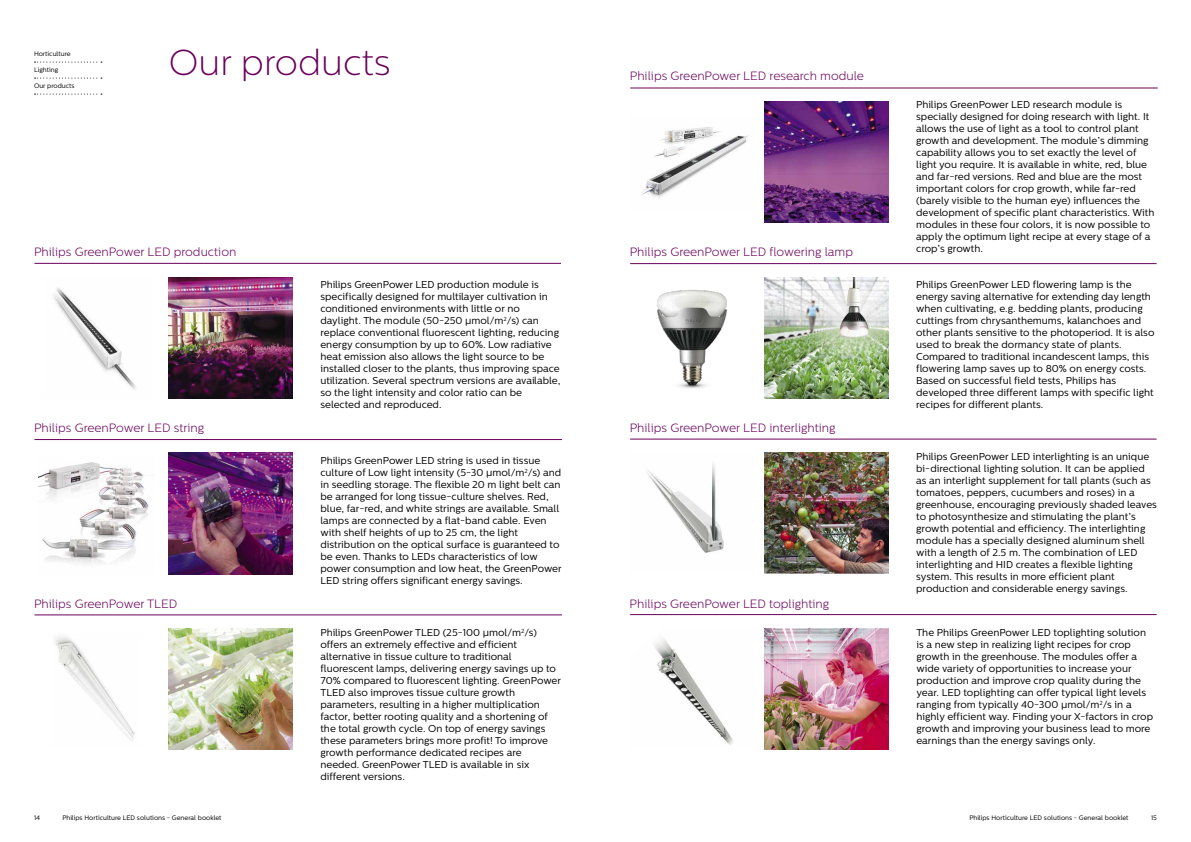
<style>
.page{position:relative;width:1191px;height:842px;background:#fff}
.page>*{position:absolute;margin:0;border:0;box-sizing:border-box;transform-origin:0 0}
.t1{font:200 36px "Centrale Sans";color:#6a005a}
.t2{font:300 12px "Centrale Sans";color:#6a005a}
.t3{font:10px/12px "Centrale Sans";color:#000}
.t4{font:6.5px "Centrale Sans";color:#000}
</style>
<div class="page">
<svg style="left:35px;top:62px;width:67px;height:1px"></svg>
<svg style="left:35px;top:78px;width:67px;height:1px"></svg>
<svg style="left:35px;top:94px;width:67px;height:1px"></svg>
<hr style="left:35px;top:614px;width:527px;height:1px;background:#6a005a">
<img style="left:657px;top:290px;width:71px;height:99px">
<img style="left:764px;top:277px;width:124px;height:121px">
<img style="left:642px;top:127px;width:107px;height:71px">
<img style="left:764px;top:101px;width:124px;height:122px">
<hr style="left:630px;top:263px;width:526px;height:1px;background:#6a005a">
<hr style="left:630px;top:439px;width:526px;height:1px;background:#6a005a">
<img style="left:55px;top:637px;width:80px;height:104px">
<img style="left:168px;top:628px;width:125px;height:122px">
<img style="left:647px;top:463px;width:77px;height:90px">
<img style="left:764px;top:452px;width:124px;height:122px">
<hr style="left:630px;top:87px;width:527px;height:1px;background:#6a005a">
<hr style="left:35px;top:263px;width:526px;height:1px;background:#6a005a">
<img style="left:53px;top:288px;width:84px;height:102px">
<img style="left:168px;top:277px;width:125px;height:121px">
<hr style="left:35px;top:439px;width:527px;height:1px;background:#6a005a">
<img style="left:38px;top:462px;width:111px;height:102px">
<img style="left:168px;top:453px;width:125px;height:121px">
<hr style="left:630px;top:614px;width:526px;height:1px;background:#6a005a">
<img style="left:654px;top:638px;width:79px;height:107px">
<img style="left:764px;top:628px;width:124px;height:122px">
<p class="t4" style="left:34px;top:50px;width:38px">Horticulture</p>
<p class="t4" style="left:34px;top:66px;width:26px">Lighting</p>
<p class="t4" style="left:34px;top:82px;width:42px">Our products</p>
<h1 class="t1" style="left:169px;top:43px;width:223px">Our products</h1>
<p class="t2" style="left:630px;top:69px;width:236px">Philips GreenPower LED research module</p>
<p class="t2" style="left:34px;top:245px;width:204px">Philips GreenPower LED production</p>
<p class="t2" style="left:629px;top:245px;width:225px">Philips GreenPower LED flowering lamp</p>
<p class="t3" style="left:916px;top:99px;width:240px">Philips GreenPower LED research module is specially designed for doing research with light. It allows the use of light as a tool to control plant growth and development. The module’s dimming capability allows you to set exactly the level of light you require. It is available in white, red, blue and far-red versions. Red and blue are the most important colors for crop growth, while far-red (barely visible to the human eye) influences the development of specific plant characteristics. With modules in these four colors, it is now possible to apply the optimum light recipe at every stage of a crop’s growth.</p>
<p class="t3" style="left:320px;top:279px;width:241px">Philips GreenPower LED production module is specifically designed for multilayer cultivation in conditioned environments with little or no daylight. The module (50-250 µ mol/m<sup>2</sup>/s) can replace conventional fluorescent lighting, reducing energy consumption by up to 60%. Low radiative heat emission also allows the light source to be installed closer to the plants, thus improving space utilization. Several spectrum versions are available, so the light intensity and color ratio can be selected and reproduced.</p>
<p class="t3" style="left:916px;top:279px;width:240px">Philips GreenPower LED flowering lamp is the energy saving alternative for extending day length when cultivating, e.g. bedding plants, producing cuttings from chrysanthemums, kalanchoes and other plants sensitive to the photoperiod. It is also used to break the dormancy state of plants.<br>Compared to traditional incandescent lamps, this flowering lamp saves up to 80% on energy costs.<br>Based on successful field tests, Philips has developed three different lamps with specific light recipes for different plants.</p>
<p class="t2" style="left:34px;top:421px;width:172px">Philips GreenPower LED string</p>
<p class="t2" style="left:629px;top:421px;width:207px">Philips GreenPower LED interlighting</p>
<p class="t3" style="left:320px;top:455px;width:243px">Philips GreenPower LED string is used in tissue culture of Low light intensity (5-30 μmol/m<sup>2</sup>/s) and in seedling storage. The flexible 20 m light belt can be arranged for long tissue-culture shelves. Red, blue, far-red, and white strings are available. Small lamps are connected by a flat-band cable. Even with shelf heights of up to 25 cm, the light distribution on the optical surface is guaranteed to be even. Thanks to LEDs characteristics of low power consumption and low heat, the GreenPower LED string offers significant energy savings.</p>
<p class="t3" style="left:916px;top:451px;width:242px">Philips GreenPower LED interlighting is an unique bi-directional lighting solution. It can be applied as an interlight supplement for tall plants (such as tomatoes, peppers, cucumbers and roses) in a greenhouse, encouraging previously shaded leaves to photosynthesize and stimulating the plant’s growth potential and efficiency. The interlighting module has a specially designed aluminum shell with a length of 2.5 m. The combination of LED interlighting and HID creates a flexible lighting system. This results in more efficient plant production and considerable energy savings.</p>
<p class="t2" style="left:34px;top:597px;width:145px">Philips GreenPower TLED</p>
<p class="t2" style="left:629px;top:597px;width:201px">Philips GreenPower LED toplighting</p>
<p class="t3" style="left:320px;top:627px;width:242px">Philips GreenPower TLED (25-100 μmol/m<sup>2</sup>/s) offers an extremely effective and efficient alternative in tissue culture to traditional fluorescent lamps, delivering energy savings up to 70% compared to fluorescent lighting. GreenPower TLED also improves tissue culture growth parameters, resulting in a higher multiplication factor, better rooting quality and a shortening of the total growth cycle. On top of energy savings these parameters brings more profit! To improve growth performance dedicated recipes are needed. GreenPower TLED is available in six different versions.</p>
<p class="t3" style="left:916px;top:627px;width:238px">The Philips GreenPower LED toplighting solution is a new step in realizing light recipes for crop growth in the greenhouse. The modules offer a wide variety of opportunities to increase your production and improve crop quality during the year. LED toplighting can offer typical light levels ranging from typically 40-300 μmol/m<sup>2</sup>/s in a highly efficient way. Finding your X-factors in crop growth and improving your business lead to more earnings than the energy savings only.</p>
<p class="t4" style="left:34px;top:814px;width:8px">14</p>
<p class="t4" style="left:62px;top:814px;width:161px">Philips Horticulture LED solutions - General booklet</p>
<p class="t4" style="left:969px;top:814px;width:161px">Philips Horticulture LED solutions - General booklet</p>
<p class="t4" style="left:1151px;top:814px;width:7px">15</p>
</div>
